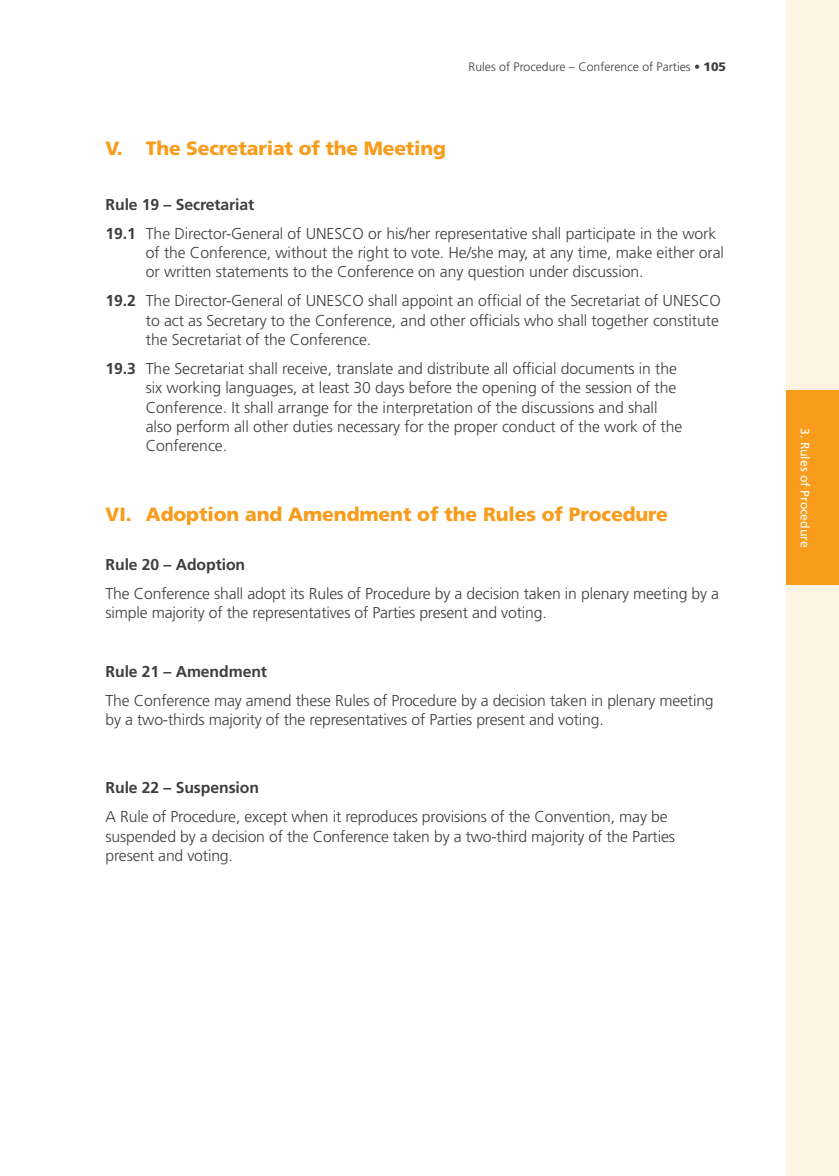
<style>
.page{position:relative;width:839px;height:1176px;background:#fff}
.page>*{position:absolute;margin:0;border:0;box-sizing:border-box;transform-origin:0 0}
.t1{font:900 19.25px "Frutiger LT Std";letter-spacing:-.005em;color:#f89c1c}
.t2{font:300 15.75px/19.2px "Frutiger LT Std";letter-spacing:-.005em;color:#3e3e3f}
.t3{font:700 15.75px "Frutiger LT Std";letter-spacing:-.005em;color:#3e3e3f}
.t4{font:300 12.25px "Frutiger LT Std";color:#3e3e3f}
.t5{font:12.25px "Frutiger LT Std";letter-spacing:-.005em;color:#fff}
.s1{font-weight:900}
.s2{font-weight:700}
</style>
<div class="page">
<div style="left:785px;top:0;width:53px;height:1175px;background:#fef4e4"></div>
<div style="left:785px;top:390px;width:53px;height:195px;background:#f89c1c"></div>
<p class="t4" style="left:468px;top:59px;width:259px">Rules of Procedure – Conference of Parties • <span class="s1">105</span></p>
<p class="t1" style="left:105px;top:137px;width:342px">V. The Secretariat of the Meeting</p>
<p class="t2" style="left:105px;top:190px;width:612px;line-height:29.2px"><span class="s2">Rule 19 – Secretariat<br>19.1</span> The Director-General of UNESCO or his/her representative shall participate in the work</p>
<p class="t2" style="left:146px;top:243px;width:579px">of the Conference, without the right to vote. He/she may, at any time, make either oral or written statements to the Conference on any question under discussion.</p>
<p class="t2" style="left:146px;top:291px;width:576px;text-indent:-40px"><span class="s2">19.2</span> The Director-General of UNESCO shall appoint an official of the Secretariat of UNESCO to act as Secretary to the Conference, and other officials who shall together constitute the Secretariat of the Conference.</p>
<p class="t2" style="left:146px;top:359px;width:537px;text-indent:-40px"><span class="s2">19.3</span> The Secretariat shall receive, translate and distribute all official documents in the six working languages, at least 30 days before the opening of the session of the Conference. It shall arrange for the interpretation of the discussions and shall also perform all other duties necessary for the proper conduct of the work of the Conference.</p>
<p class="t1" style="left:105px;top:503px;width:564px">VI. Adoption and Amendment of the Rules of Procedure</p>
<p class="t3" style="left:105px;top:555px;width:141px">Rule 20 – Adoption</p>
<p class="t2" style="left:105px;top:584px;width:615px">The Conference shall adopt its Rules of Procedure by a decision taken in plenary meeting by a simple majority of the representatives of Parties present and voting.</p>
<p class="t3" style="left:105px;top:661px;width:163px">Rule 21 – Amendment</p>
<p class="t2" style="left:105px;top:691px;width:609px">The Conference may amend these Rules of Procedure by a decision taken in plenary meeting by a two-thirds majority of the representatives of Parties present and voting.</p>
<p class="t3" style="left:105px;top:778px;width:155px">Rule 22 – Suspension</p>
<p class="t2" style="left:105px;top:807px;width:570px">A Rule of Procedure, except when it reproduces provisions of the Convention, may be suspended by a decision of the Conference taken by a two-third majority of the Parties present and voting.</p>
<p class="t5" style="left:812px;top:428px;width:121px;rotate:90deg">3. Rules of Procedure</p>
</div>
